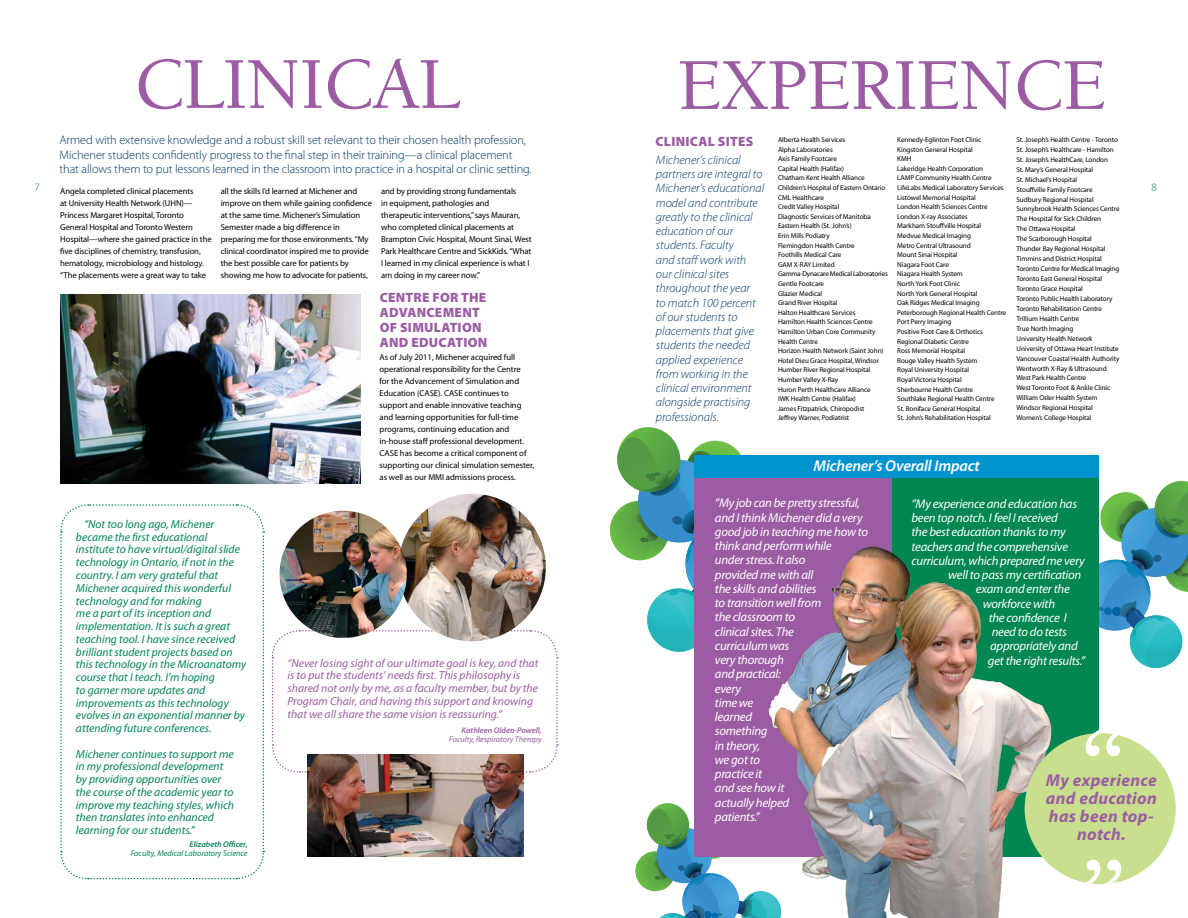
<style>
.page{position:relative;width:1188px;height:918px;background:#fff}
.page>*{position:absolute;margin:0;border:0;box-sizing:border-box;transform-origin:0 0}
.t1{font:500 75px "Berkeley Std";letter-spacing:-.025em;color:#9c5ca3}
.t2{font:italic 700 17.25px/18px "Myriad Pro";letter-spacing:.02em;color:#9c5ca3;text-align:center}
.t3{font:italic 600 15.75px "Myriad Pro";letter-spacing:-.01em;color:#fff}
.t4{font:900 13.5px/15px "Myriad Pro";letter-spacing:.02em;color:#9c5ca3}
.t5{font:italic 12.75px/14.2px "Myriad Pro";letter-spacing:-.02em;color:#fff}
.t6{font:italic 300 12.38px/14.2px "Myriad Pro";color:#003768}
.t7{font:300 12.38px/14.2px "Myriad Pro";letter-spacing:-.01em;color:#003768}
.t8{font:italic 11.62px/12.8px "Myriad Pro";color:#008651}
.t9{font:italic 11.62px/12.8px "Myriad Pro";color:#9c5ca3}
.t10{font:300 11.25px "Myriad Pro";color:#008651}
.t11{font:8.62px/12px "Myriad Pro";letter-spacing:-.01em;color:#000}
.t12{font:italic 8.25px "Myriad Pro";color:#008651}
.t13{font:italic 8.25px "Myriad Pro";color:#9c5ca3}
.t14{font:italic 600 8.25px "Myriad Pro";color:#9c5ca3}
.t15{font:italic 600 8.25px "Myriad Pro";color:#008651}
.t16{font:7.12px/9.6px "Myriad Pro";letter-spacing:-.01em;color:#000}
</style>
<div class="page">
<svg style="left:1099px;top:481px;width:89px;height:187px"></svg>
<svg style="left:610px;top:427px;width:131px;height:225px"></svg>
<svg style="left:271px;top:629px;width:287px;height:144px"></svg>
<svg style="left:60px;top:504px;width:205px;height:376px"></svg>
<img style="left:60px;top:294px;width:301px;height:189px">
<img style="left:308px;top:755px;width:215px;height:102px">
<img style="left:398px;top:494px;width:148px;height:147px;border-radius:74px">
<img style="left:280px;top:511px;width:127px;height:127px">
<svg style="left:635px;top:803px;width:129px;height:115px"></svg>
<div style="left:694px;top:456px;width:198px;height:401px;background:#9c5ca3"></div>
<div style="left:892px;top:456px;width:207px;height:401px;background:#008651"></div>
<img style="left:764px;top:546px;width:146px;height:372px">
<img style="left:798px;top:573px;width:262px;height:345px">
<div style="left:695px;top:455px;width:404px;height:22px;background:#0093d0"></div>
<div style="left:1025px;top:733px;width:151px;height:151px;background:#c8df8e;border-radius:50%"></div>
<svg style="left:1086px;top:730px;width:36px;height:26px"></svg>
<svg style="left:1084px;top:860px;width:37px;height:25px"></svg>
<h3 class="t10" style="left:34px;top:181px;width:7px">7</h3>
<h1 class="t1" style="left:133px;top:45px;width:329px">CLINICAL</h1>
<p class="t7" style="left:60px;top:133px;width:474px">Armed with extensive knowledge and a robust skill set relevant to their chosen health profession,<br>Michener students confidently progress to the final step in their training—a clinical placement that allows them to put lessons learned in the classroom into practice in a hospital or clinic setting.</p>
<p class="t16" style="left:778px;top:135px;width:111px">Alberta Health Services<br>Alpha Laboratories<br>Axis Family Footcare<br>Capital Health (Halifax)<br>Chatham Kent Health Alliance<br>Children’s Hospital of Eastern Ontario<br>CML Healthcare<br>Credit Valley Hospital<br>Diagnostic Services of Manitoba<br>Eastern Health (St. John’s)<br>Erin Mills Podiatry<br>Flemingdon Health Centre<br>Foothills Medical Care<br>GAM X-RAY Limited<br>Gamma-Dynacare Medical Laboratories<br>Gentle Footcare<br>Glazier Medical<br>Grand River Hospital<br>Halton Healthcare Services<br>Hamilton Health Sciences Centre<br>Hamilton Urban Core Community<br>Health Centre<br>Horizon Health Network (Saint John)<br>Hotel Dieu Grace Hospital, Windsor<br>Humber River Regional Hospital<br>Humber Valley X-Ray<br>Huron Perth Healthcare Alliance<br>IWK Health Centre (Halifax)<br>James Fitzpatrick, Chiropodist<br>Jeffrey Warner, Podiatrist</p>
<p class="t16" style="left:897px;top:135px;width:110px">Kennedy-Eglinton Foot Clinic<br>Kingston General Hospital<br>KMH<br>Lakeridge Health Corporation<br>LAMP Community Health Centre<br>LifeLabs Medical Laboratory Services<br>Listowel Memorial Hospital<br>London Health Sciences Centre<br>London X-ray Associates<br>Markham Stouffville Hospital<br>Medvue Medical Imaging<br>Metro Central Ultrasound<br>Mount Sinai Hospital<br>Niagara Foot Care<br>Niagara Health System<br>North York Foot Clinic<br>North York General Hospital<br>Oak Ridges Medical Imaging<br>Peterborough Regional Health Centre<br>Port Perry Imaging<br>Positive Foot Care &amp; Orthotics<br>Regional Diabetic Centre<br>Ross Memorial Hospital<br>Rouge Valley Health System<br>Royal University Hospital<br>Royal Victoria Hospital<br>Sherbourne Health Centre<br>Southlake Regional Health Centre<br>St. Boniface General Hospital<br>St. John’s Rehabilitation Hospital</p>
<p class="t16" style="left:1016px;top:135px;width:105px;line-height:10px">St. Joseph’s Health Centre - Toronto<br>St. Joseph’s Healthcare - Hamilton<br>St. Joseph’s HealthCare, London<br>St. Mary’s General Hospital<br>St. Michael’s Hospital<br>Stouffville Family Footcare<br>Sudbury Regional Hospital<br>Sunnybrook Health Sciences Centre<br>The Hospital for Sick Children<br>The Ottawa Hospital<br>The Scarborough Hospital<br>Thunder Bay Regional Hospital<br>Timmins and District Hospital<br>Toronto Centre for Medical Imaging<br>Toronto East General Hospital<br>Toronto Grace Hospital<br>Toronto Public Health Laboratory<br>Toronto Rehabilitation Centre<br>Trillium Health Centre<br>True North Imaging<br>University Health Network<br>University of Ottawa Heart Institute<br>Vancouver Coastal Health Authority<br>Wentworth X-Ray &amp; Ultrasound<br>West Park Health Centre<br>West Toronto Foot &amp; Ankle Clinic<br>William Osler Health System<br>Windsor Regional Hospital<br>Women’s College Hospital</p>
<h1 class="t1" style="left:677px;top:46px;width:431px">EXPERIENCE</h1>
<h3 class="t4" style="left:656px;top:134px;width:84px">CLINICAL SITES</h3>
<p class="t6" style="left:656px;top:153px;width:110px">Michener’s clinical partners are integral to<br>Michener’s educational model and contribute greatly to the clinical education of our students. Faculty<br>and staff work with our clinical sites throughout the year<br>to match 100 percent of our students to placements that give students the needed applied experience from working in the clinical environment alongside practising professionals.</p>
<p class="t11" style="left:60px;top:185px;width:153px">Angela completed clinical placements<br>at University Health Network (UHN)— Princess Margaret Hospital, Toronto General Hospital and Toronto Western Hospital—where she gained practice in the five disciplines of chemistry, transfusion, hematology, microbiology and histology. “The placements were a great way to take</p>
<p class="t11" style="left:221px;top:185px;width:153px">all the skills I’d learned at Michener and improve on them while gaining confidence at the same time. Michener’s Simulation Semester made a big difference in preparing me for those environments. “My clinical coordinator inspired me to provide the best possible care for patients by showing me how to advocate for patients,</p>
<p class="t11" style="left:381px;top:185px;width:152px">and by providing strong fundamentals<br>in equipment, pathologies and therapeutic interventions,” says Mauran, who completed clinical placements at Brampton Civic Hospital, Mount Sinai, West Park Healthcare Centre and SickKids. “What I learned in my clinical experience is what I am doing in my career now.”</p>
<h3 class="t4" style="left:380px;top:290px;width:109px;text-indent:53px">FOR THE<br>ADVANCEMENT<br>OF SIMULATION<br>AND EDUCATION</h3>
<p class="t11" style="left:380px;top:352px;width:156px">As of July 2011, Michener acquired full operational responsibility for the Centre<br>for the Advancement of Simulation and Education (CASE). CASE continues to support and enable innovative teaching and learning opportunities for full-time programs, continuing education and in-house staff professional development.<br>CASE has become a critical component of supporting our clinical simulation semester, as well as our MMI admissions process.</p>
<h3 class="t4" style="left:380px;top:290px;width:35px">CENTRE</h3>
<h3 class="t3" style="left:814px;top:457px;width:168px">Michener’s Overall Impact</h3>
<h3 class="t10" style="left:1151px;top:181px;width:7px">8</h3>
<p class="t8" style="left:76px;top:518px;width:172px;text-indent:8px">“Not too long ago, Michener became the first educational institute to have virtual/digital slide technology in Ontario, if not in the country. I am very grateful that<br>Michener acquired this wonderful technology and for making<br>me a part of its inception and implementation. It is such a great teaching tool. I have since received brilliant student projects based on this technology in the Microanatomy course that I teach. I’m hoping<br>to garner more updates and improvements as this technology evolves in an exponential manner by attending future conferences.</p>
<h3 class="t8" style="left:76px;top:748px;width:160px">Michener continues to support me in my professional development by providing opportunities over the course of the academic year to improve my teaching styles, which then translates into enhanced learning for our students.”</h3>
<p class="t15" style="left:190px;top:839px;width:60px">Elizabeth Officer,</p>
<p class="t12" style="left:131px;top:849px;width:118px">Faculty, Medical Laboratory Science</p>
<p class="t9" style="left:287px;top:657px;width:252px">“Never losing sight of our ultimate goal is key, and that is to put the students’ needs first. This philosophy is shared not only by me, as a faculty member, but by the Program Chair, and having this support and knowing that we all share the same vision is reassuring.”</p>
<p class="t14" style="left:462px;top:725px;width:82px">Kathleen Olden-Powell,</p>
<p class="t13" style="left:449px;top:734px;width:94px">Faculty, Respiratory Therapy</p>
<p class="t5" style="left:715px;top:496px;width:155px">“My job can be pretty stressful, and I think Michener did a very good job in teaching me how to think and perform while<br>under stress. It also<br>provided me with all<br>the skills and abilities<br>to transition well from<br>the classroom to<br>clinical sites. The<br>curriculum was<br>very thorough<br>and practical:<br>every<br>time we<br>learned<br>something<br>in theory,<br>we got to<br>practice it<br>and see how it<br>actually helped<br>patients.”</p>
<h3 class="t5" style="left:911px;top:497px;width:167px">“My experience and education has</h3>
<h3 class="t5" style="left:911px;top:511px;width:148px">been top notch. I feel I received</h3>
<h3 class="t5" style="left:911px;top:525px;width:156px">the best education thanks to my</h3>
<h3 class="t5" style="left:911px;top:539px;width:158px">teachers and the comprehensive</h3>
<h3 class="t5" style="left:911px;top:554px;width:175px">curriculum, which prepared me very</h3>
<h3 class="t5" style="left:948px;top:568px;width:135px">well to pass my certification</h3>
<h3 class="t5" style="left:976px;top:582px;width:95px">exam and enter the</h3>
<h3 class="t5" style="left:983px;top:596px;width:74px">workforce with</h3>
<h3 class="t5" style="left:989px;top:611px;width:80px">the confidence I</h3>
<h3 class="t5" style="left:992px;top:625px;width:77px">need to do tests</h3>
<h3 class="t5" style="left:990px;top:639px;width:89px">appropriately and</h3>
<h3 class="t5" style="left:988px;top:653px;width:99px">get the right results.”</h3>
<h2 class="t2" style="left:1046px;top:771px;width:113px">My experience and education has been top&shy;notch.</h2>
</div>
